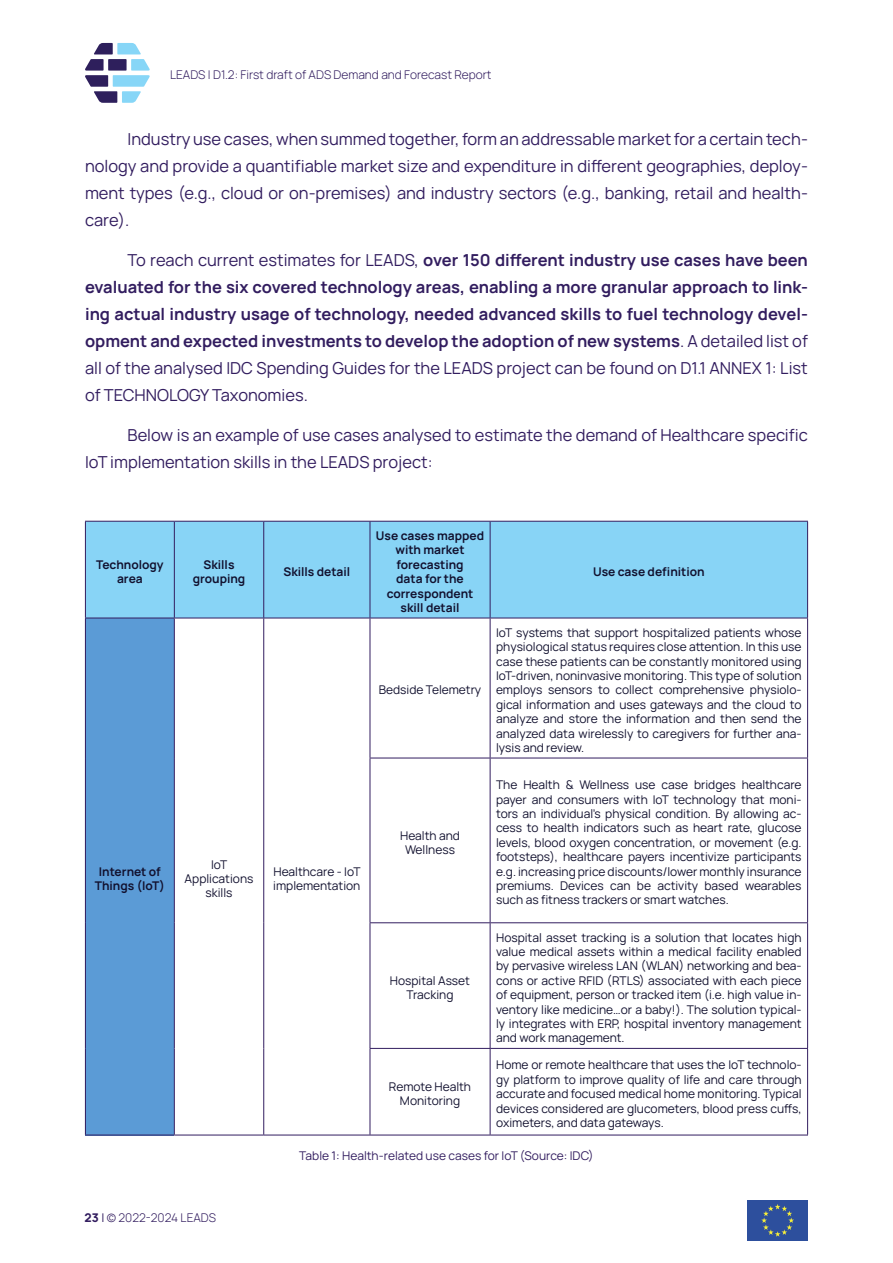
<style>
.page{position:relative;width:893px;height:1263px;background:#fff}
.page>*{position:absolute;margin:0;border:0;box-sizing:border-box;transform-origin:0 0}
.t1{font:700 16.5px/27px "Manrope";color:#321d5f;text-align:justify}
.t2{font:16.5px/27px "Manrope";color:#321d5f;text-align:justify}
.t3{font:12px/14.4px "Manrope";color:#12112f;text-align:center}
.t4{font:700 12px/14.4px "Manrope";color:#12112f;text-align:center}
.t5{font:300 12px "Manrope";color:#321d5f}
.Caption__figure_and{font:12px "Manrope";color:#321d5f}
.s1{font-weight:400}
.s2{font-weight:800}
</style>
<div class="page">
<svg style="left:85px;top:43px;width:65px;height:60px"></svg>
<img style="left:748px;top:1200px;width:60px;height:40px">
<div style="left:86px;top:522px;width:721px;height:96px;background:#88d4f6"></div>
<div style="left:85px;top:618px;width:89px;height:517px;background:#5b9bd6"></div>
<hr style="left:85px;top:521px;width:89px;height:1px;background:#321d5f">
<hr style="left:85px;top:522px;width:1px;height:96px;background:#321d5f">
<hr style="left:174px;top:521px;width:90px;height:1px;background:#321d5f">
<hr style="left:174px;top:522px;width:1px;height:96px;background:#321d5f">
<hr style="left:264px;top:521px;width:106px;height:1px;background:#321d5f">
<hr style="left:263px;top:522px;width:1px;height:96px;background:#321d5f">
<hr style="left:370px;top:521px;width:120px;height:1px;background:#321d5f">
<hr style="left:370px;top:522px;width:1px;height:96px;background:#321d5f">
<hr style="left:490px;top:521px;width:318px;height:1px;background:#321d5f">
<hr style="left:490px;top:522px;width:1px;height:96px;background:#321d5f">
<hr style="left:807px;top:522px;width:1px;height:96px;background:#321d5f">
<hr style="left:85px;top:618px;width:89px;height:1px;background:#321d5f">
<hr style="left:85px;top:618px;width:1px;height:140px;background:#321d5f">
<hr style="left:174px;top:618px;width:90px;height:1px;background:#321d5f">
<hr style="left:174px;top:618px;width:1px;height:140px;background:#321d5f">
<hr style="left:264px;top:618px;width:106px;height:1px;background:#321d5f">
<hr style="left:263px;top:618px;width:1px;height:140px;background:#321d5f">
<hr style="left:85px;top:758px;width:1px;height:165px;background:#321d5f">
<hr style="left:174px;top:758px;width:1px;height:165px;background:#321d5f">
<hr style="left:263px;top:758px;width:1px;height:165px;background:#321d5f">
<hr style="left:85px;top:923px;width:1px;height:125px;background:#321d5f">
<hr style="left:174px;top:923px;width:1px;height:125px;background:#321d5f">
<hr style="left:263px;top:923px;width:1px;height:125px;background:#321d5f">
<hr style="left:85px;top:1048px;width:1px;height:87px;background:#321d5f">
<hr style="left:174px;top:1048px;width:1px;height:87px;background:#321d5f">
<hr style="left:263px;top:1048px;width:1px;height:87px;background:#321d5f">
<hr style="left:85px;top:1135px;width:89px;height:1px;background:#321d5f">
<hr style="left:174px;top:1135px;width:90px;height:1px;background:#321d5f">
<hr style="left:264px;top:1135px;width:106px;height:1px;background:#321d5f">
<hr style="left:370px;top:618px;width:120px;height:1px;background:#321d5f">
<hr style="left:370px;top:618px;width:1px;height:140px;background:#321d5f">
<hr style="left:490px;top:618px;width:318px;height:1px;background:#321d5f">
<hr style="left:490px;top:618px;width:1px;height:140px;background:#321d5f">
<hr style="left:807px;top:618px;width:1px;height:140px;background:#321d5f">
<hr style="left:370px;top:758px;width:120px;height:1px;background:#321d5f">
<hr style="left:370px;top:758px;width:1px;height:164px;background:#321d5f">
<hr style="left:490px;top:758px;width:318px;height:1px;background:#321d5f">
<hr style="left:490px;top:758px;width:1px;height:164px;background:#321d5f">
<hr style="left:807px;top:758px;width:1px;height:164px;background:#321d5f">
<hr style="left:370px;top:922px;width:120px;height:1px;background:#321d5f">
<hr style="left:370px;top:923px;width:1px;height:125px;background:#321d5f">
<hr style="left:490px;top:922px;width:318px;height:1px;background:#321d5f">
<hr style="left:490px;top:923px;width:1px;height:125px;background:#321d5f">
<hr style="left:807px;top:923px;width:1px;height:125px;background:#321d5f">
<hr style="left:370px;top:1048px;width:120px;height:1px;background:#321d5f">
<hr style="left:370px;top:1049px;width:1px;height:86px;background:#321d5f">
<hr style="left:490px;top:1048px;width:318px;height:1px;background:#321d5f">
<hr style="left:490px;top:1049px;width:1px;height:86px;background:#321d5f">
<hr style="left:807px;top:1049px;width:1px;height:86px;background:#321d5f">
<hr style="left:370px;top:1135px;width:120px;height:1px;background:#321d5f">
<hr style="left:490px;top:1135px;width:318px;height:1px;background:#321d5f">
<p class="t5" style="left:170px;top:66px;width:323px">LEADS | D1.2: First draft of ADS Demand and Forecast Report</p>
<p class="t2" style="left:85px;top:125px;width:724px;text-indent:43px">Industry use cases, when summed together, form an addressable market for a certain tech&shy;nology and provide a quantifiable market size and expenditure in different geographies, deploy&shy;ment types (e.g., cloud or on-premises) and industry sectors (e.g., banking, retail and health&shy;care).</p>
<p class="t1" style="left:85px;top:246px;width:724px;text-indent:43px"><span class="s1">To reach current estimates for LEADS,</span> over 150 different industry use cases have been evaluated for the six covered technology areas, enabling a more granular approach to link&shy;ing actual industry usage of technology, needed advanced skills to fuel technology devel&shy;opment and expected investments to develop the adoption of new systems<span class="s1">. A detailed list of all of the analysed IDC Spending Guides for the LEADS project can be found on D1.1 ANNEX 1: List of TECHNOLOGY Taxonomies.</span></p>
<p class="t2" style="left:85px;top:420px;width:724px;text-indent:43px">Below is an example of use cases analysed to estimate the demand of Healthcare specific<br>IoT implementation skills in the LEADS project:</p>
<p class="t4" style="left:96px;top:557px;width:69px">Technology area</p>
<p class="t4" style="left:193px;top:557px;width:54px">Skills grouping</p>
<p class="t4" style="left:283px;top:564px;width:68px">Skills detail</p>
<p class="t4" style="left:95px;top:864px;width:72px">Internet of<br>Things (IoT)</p>
<p class="t3" style="left:185px;top:856px;width:70px">IoT<br>Applications skills</p>
<p class="t3" style="left:273px;top:864px;width:89px;text-align:left">Healthcare - IoT implementation</p>
<p class="t4" style="left:376px;top:528px;width:110px">Use cases mapped with market forecasting<br>data for the correspondent skill detail</p>
<p class="t3" style="left:379px;top:682px;width:104px">Bedside Telemetry</p>
<p class="t3" style="left:400px;top:827px;width:61px">Health and<br>Wellness</p>
<p class="t3" style="left:390px;top:973px;width:82px">Hospital Asset<br>Tracking</p>
<p class="t4" style="left:593px;top:564px;width:113px">Use case definition</p>
<p class="t3" style="left:496px;top:625px;width:307px;text-align:justify">IoT systems that support hospitalized patients whose physiological status requires close attention. In this use case these patients can be constantly monitored using IoT-driven, noninvasive monitoring. This type of solution employs sensors to collect comprehensive physiolo&shy;gical information and uses gateways and the cloud to analyze and store the information and then send the analyzed data wirelessly to caregivers for further ana&shy;lysis and review.</p>
<p class="t3" style="left:496px;top:777px;width:307px;text-align:justify">The Health &amp; Wellness use case bridges healthcare payer and consumers with IoT technology that moni&shy;tors an individual’s physical condition. By allowing ac&shy;cess to health indicators such as heart rate, glucose levels, blood oxygen concentration, or movement (e.g. footsteps), healthcare payers incentivize participants e.g. increasing price discounts/lower monthly insurance premiums. Devices can be activity based wearables such as fitness trackers or smart watches.</p>
<p class="t3" style="left:496px;top:929px;width:307px;text-align:justify">Hospital asset tracking is a solution that locates high value medical assets within a medical facility enabled by pervasive wireless LAN (WLAN) networking and bea&shy;cons or active RFID (RTLS) associated with each piece of equipment, person or tracked item (i.e. high value in&shy;ventory like medicine…or a baby!). The solution typical&shy;ly integrates with ERP, hospital inventory management and work management.</p>
<p class="t5" style="left:85px;top:1209px;width:133px"><span class="s2">23</span> <span class="s1">|</span> © 2022-2024 LEADS</p>
<p class="t3" style="left:496px;top:1057px;width:307px;text-align:justify">Home or remote healthcare that uses the IoT technolo&shy;gy platform to improve quality of life and care through accurate and focused medical home monitoring. Typical devices considered are glucometers, blood press cuffs, oximeters, and data gateways.</p>
<p class="Caption__figure_and" style="left:299px;top:1147px;width:296px">Table 1: Health-related use cases for IoT (Source: IDC)</p>
<p class="t3" style="left:389px;top:1079px;width:84px">Remote Health<br>Monitoring</p>
</div>
